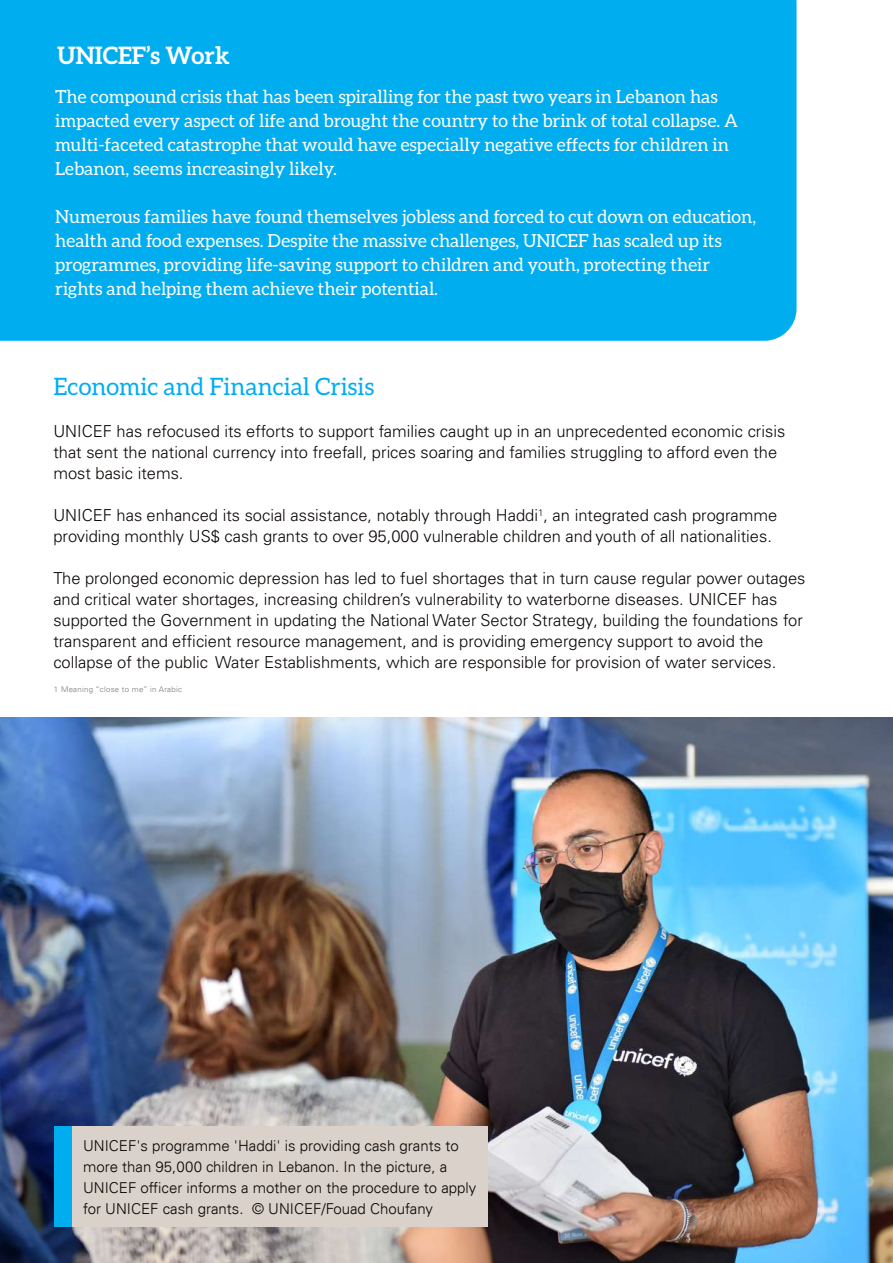
<style>
.page{position:relative;width:893px;height:1263px;background:#fff}
.page>*{position:absolute;margin:0;border:0;box-sizing:border-box;transform-origin:0 0}
.t1{font:24px "Aleo";color:#00aeef}
.t2{font:700 24px "Aleo";color:#fff}
.t3{font:18px/24px "Aleo";color:#fff}
.t4{font:300 16.5px/21px "Univers LT Pro 45";color:#0a0604}
.t5{font:300 15px/21px "Univers LT";color:#0a0604}
.t6{font:300 7.8px "Univers LT Pro 45";letter-spacing:.03em;color:#787779}
</style>
<div class="page">
<img style="left:0;top:718px;width:893px;height:545px">
<div style="left:0;top:0;width:797px;height:341px;background:#00aeef"></div>
<div style="left:71px;top:1127px;width:417px;height:100px;background:#d9d1ca"></div>
<div style="left:54px;top:1127px;width:17px;height:100px;background:#00aeef"></div>
<h1 class="t2" style="left:57px;top:41px;width:174px">UNICEF’s Work</h1>
<p class="t3" style="left:55px;top:84px;width:684px">The compound crisis that has been spiralling for the past two years in Lebanon has impacted every aspect of life and brought the country to the brink of total collapse. A multi-faceted catastrophe that would have especially negative effects for children in Lebanon, seems increasingly likely.</p>
<p class="t3" style="left:55px;top:204px;width:702px">Numerous families have found themselves jobless and forced to cut down on education, health and food expenses. Despite the massive challenges, UNICEF has scaled up its programmes, providing life-saving support to children and youth, protecting their rights and helping them achieve their potential.</p>
<h1 class="t1" style="left:53px;top:373px;width:322px">Economic and Financial Crisis</h1>
<p class="t4" style="left:53px;top:421px;width:733px">UNICEF has refocused its efforts to support families caught up in an unprecedented economic crisis that sent the national currency into freefall, prices soaring and families struggling to afford even the most basic items.</p>
<p class="t4" style="left:53px;top:505px;width:725px">UNICEF has enhanced its social assistance, notably through Haddi<sup>1</sup>, an integrated cash programme providing monthly US$ cash grants to over 95,000 vulnerable children and youth of all nationalities.</p>
<p class="t4" style="left:53px;top:568px;width:754px">The prolonged economic depression has led to fuel shortages that in turn cause regular power outages and critical water shortages, increasing children’s vulnerability to waterborne diseases. UNICEF has supported the Government in updating the National Water Sector Strategy, building the foundations for transparent and efficient resource management, and is providing emergency support to avoid the collapse of the public Water Establishments, which are responsible for provision of water services.</p>
<p class="t6" style="left:54px;top:684px;width:129px">1 Meaning “close to me” in Arabic</p>
<p class="t5" style="left:83px;top:1135px;width:395px">UNICEF's programme 'Haddi' is providing cash grants to more than 95,000 children in Lebanon. In the picture, a UNICEF officer informs a mother on the procedure to apply for UNICEF cash grants. © UNICEF/Fouad Choufany</p>
</div>
